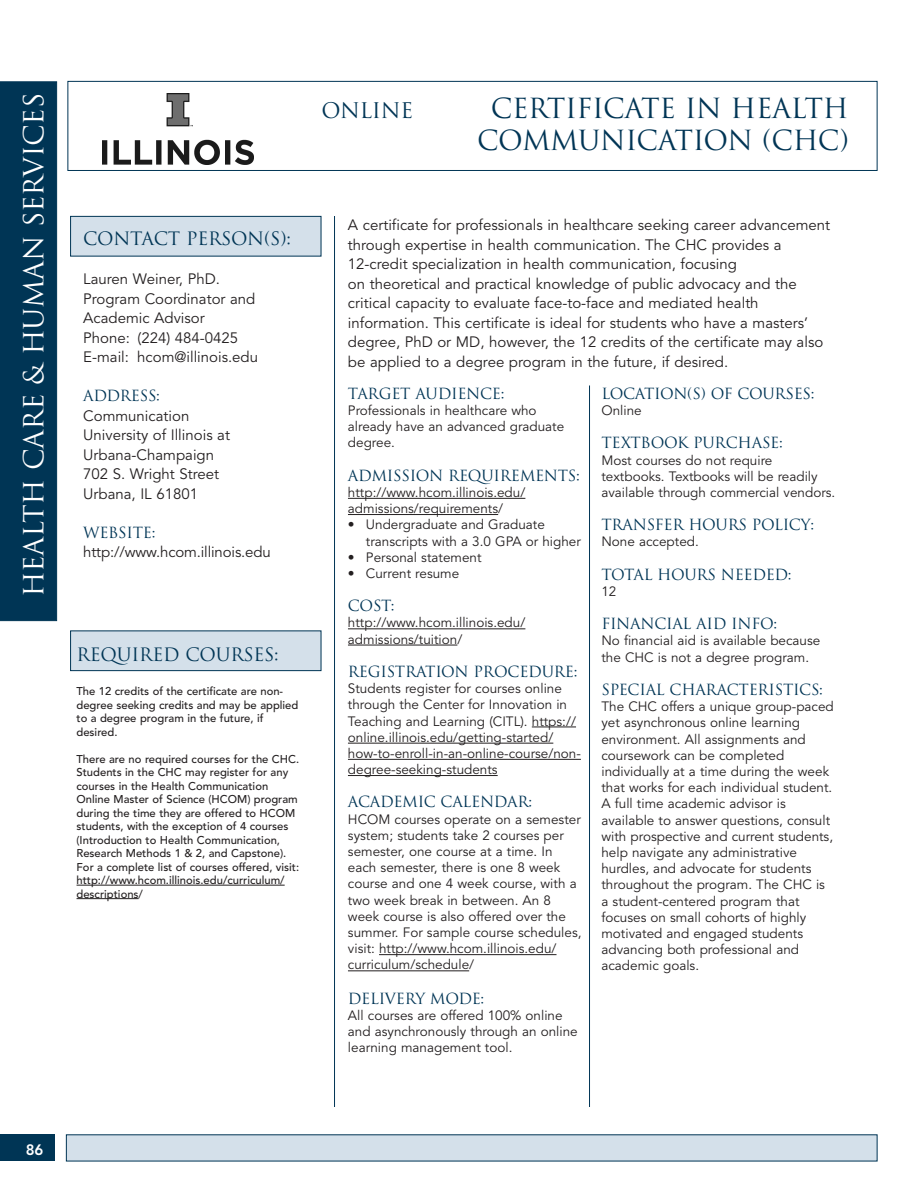
<style>
.page{position:relative;width:918px;height:1188px;background:#fff}
.page>*{position:absolute;margin:0;border:0;box-sizing:border-box;transform-origin:0 0}
.degree{font:27px "Trajan";letter-spacing:-.015em;color:#003555}
.t1{font:27px "Trajan";letter-spacing:-.015em;color:#fff}
.degree-2{font:21px "Trajan";letter-spacing:-.015em;color:#003555}
.rt_contact{font:18px "Trajan";letter-spacing:-.015em;color:#003555}
.body_avenir_book_10{font:15px/19.5px "Avenir";color:#231f20}
.TOC_blue_Subs{font:15px "Trajan";letter-spacing:-.02em;color:#003555}
.body_avenir_book_10-2{font:15px "Trajan";letter-spacing:-.02em;color:#003555}
._9_pt_bullet{font:15px "Trajan";letter-spacing:-.02em;color:#003555}
._12_auto_TRAJ{font:800 15px "Avenir";color:#fff}
.body_avenir_book_9_a{font:13.5px/16.2px "Avenir";color:#231f20}
._9_pt_bullet-2{font:13.5px/16.2px "Avenir";color:#231f20}
.course_info{font:500 11.25px/13.5px "Avenir";color:#231f20}
</style>
<div class="page">
<div style="left:0;top:1134px;width:55px;height:27px;background:#003555"></div>
<div style="left:68px;top:81px;width:810px;height:90px;background:#fff;border:1px solid #003555"></div>
<div style="left:0;top:81px;width:57px;height:540px;background:#003555"></div>
<hr style="left:334px;top:216px;width:1px;height:891px;background:#003555">
<div style="left:66px;top:1134px;width:812px;height:27px;background:#d4e0ea"></div>
<div style="left:70px;top:631px;width:251px;height:40px;background:#d4e0ea;border:1px solid #003555"></div>
<div style="left:70px;top:216px;width:251px;height:40px;background:#d4e0ea;border:1px solid #003555"></div>
<hr style="left:589px;top:385px;width:1px;height:722px;background:#003555">
<img style="left:102px;top:93px;width:151px;height:71px">
<hr style="left:348px;top:498px;width:177px;height:1px;background:#231f20">
<hr style="left:348px;top:514px;width:150px;height:1px;background:#231f20">
<hr style="left:348px;top:629px;width:177px;height:1px;background:#231f20">
<hr style="left:348px;top:645px;width:109px;height:1px;background:#231f20">
<hr style="left:532px;top:727px;width:44px;height:1px;background:#231f20">
<hr style="left:348px;top:743px;width:205px;height:1px;background:#231f20">
<hr style="left:348px;top:759px;width:233px;height:1px;background:#231f20">
<hr style="left:348px;top:775px;width:150px;height:1px;background:#231f20">
<hr style="left:379px;top:954px;width:178px;height:1px;background:#231f20">
<hr style="left:348px;top:971px;width:121px;height:1px;background:#231f20">
<hr style="left:77px;top:885px;width:208px;height:1px;background:#231f20">
<hr style="left:77px;top:898px;width:62px;height:1px;background:#231f20">
<h1 class="t1" style="left:17px;top:597px;width:506px;rotate:-90deg">HEALTH CARE &amp; HUMAN SERVICES</h1>
<p class="degree-2" style="left:321px;top:98px;width:93px">ONLINE</p>
<p class="degree" style="left:491px;top:92px;width:359px">CERTIFICATE IN HEALTH</p>
<p class="degree" style="left:477px;top:124px;width:373px">COMMUNICATION (CHC)</p>
<p class="body_avenir_book_10" style="left:348px;top:216px;width:484px">A certificate for professionals in healthcare seeking career advancement through expertise in health communication. The CHC provides a<br>12-credit specialization in health communication, focusing</p>
<p class="body_avenir_book_10" style="left:348px;top:274px;width:477px">on theoretical and practical knowledge of public advocacy and the critical capacity to evaluate face-to-face and mediated health information. This certificate is ideal for students who have a masters’ degree, PhD or MD, however, the 12 credits of the certificate may also be applied to a degree program in the future, if desired.</p>
<p class="body_avenir_book_10-2" style="left:348px;top:384px;width:158px">TARGET AUDIENCE:</p>
<p class="body_avenir_book_9_a" style="left:348px;top:403px;width:218px">Professionals in healthcare who already have an advanced graduate degree.</p>
<p class="TOC_blue_Subs" style="left:348px;top:466px;width:233px">ADMISSION REQUIREMENTS:</p>
<p class="body_avenir_book_9_a" style="left:348px;top:485px;width:179px">http://www.hcom.illinois.edu/ admissions/requirements/</p>
<p class="_9_pt_bullet-2" style="left:366px;top:517px;width:216px;text-indent:-18px">• Undergraduate and Graduate transcripts with a 3.0 GPA or higher</p>
<p class="_9_pt_bullet-2" style="left:348px;top:549px;width:135px">• Personal statement</p>
<p class="_9_pt_bullet-2" style="left:348px;top:566px;width:113px">• Current resume</p>
<p class="TOC_blue_Subs" style="left:348px;top:597px;width:48px">COST:</p>
<p class="body_avenir_book_9_a" style="left:348px;top:615px;width:179px">http://www.hcom.illinois.edu/ admissions/tuition/</p>
<p class="TOC_blue_Subs" style="left:348px;top:663px;width:231px">REGISTRATION PROCEDURE:</p>
<p class="body_avenir_book_9_a" style="left:348px;top:681px;width:234px">Students register for courses online through the Center for Innovation in Teaching and Learning (CITL). https:// online.illinois.edu/getting-started/ how-to-enroll-in-an-online-course/non&shy;degree-seeking-students</p>
<p class="TOC_blue_Subs" style="left:348px;top:793px;width:186px">ACADEMIC CALENDAR:</p>
<p class="body_avenir_book_9_a" style="left:348px;top:811px;width:235px">HCOM courses operate on a semester system; students take 2 courses per semester, one course at a time. In each semester, there is one 8 week course and one 4 week course, with a two week break in between. An 8 week course is also offered over the summer. For sample course schedules, visit: http://www.hcom.illinois.edu/ curriculum/schedule/</p>
<p class="_9_pt_bullet" style="left:348px;top:989px;width:138px">DELIVERY MODE:</p>
<p class="body_avenir_book_9_a" style="left:348px;top:1008px;width:231px">All courses are offered 100% online and asynchronously through an online learning management tool.</p>
<p class="rt_contact" style="left:83px;top:228px;width:209px">CONTACT PERSON(S):</p>
<p class="body_avenir_book_10" style="left:83px;top:270px;width:138px">Lauren Weiner, PhD.</p>
<p class="body_avenir_book_10" style="left:83px;top:289px;width:174px">Program Coordinator and<br>Academic Advisor</p>
<p class="body_avenir_book_10" style="left:83px;top:328px;width:156px">Phone: (224) 484-0425</p>
<p class="body_avenir_book_10" style="left:83px;top:348px;width:176px">E-mail: hcom@illinois.edu</p>
<p class="TOC_blue_Subs" style="left:83px;top:387px;width:78px">ADDRESS:</p>
<p class="body_avenir_book_10" style="left:83px;top:406px;width:108px">Communication</p>
<p class="body_avenir_book_10" style="left:83px;top:426px;width:148px">University of Illinois at</p>
<p class="body_avenir_book_10" style="left:83px;top:445px;width:132px">Urbana-Champaign</p>
<p class="body_avenir_book_10" style="left:83px;top:465px;width:137px">702 S. Wright Street</p>
<p class="body_avenir_book_10" style="left:83px;top:484px;width:116px">Urbana, IL 61801</p>
<p class="TOC_blue_Subs" style="left:83px;top:523px;width:74px">WEBSITE:</p>
<p class="body_avenir_book_10" style="left:83px;top:543px;width:189px">http://www.hcom.illinois.edu</p>
<p class="TOC_blue_Subs" style="left:601px;top:384px;width:215px">LOCATION(S) OF COURSES:</p>
<p class="body_avenir_book_9_a" style="left:601px;top:403px;width:42px">Online</p>
<p class="TOC_blue_Subs" style="left:601px;top:434px;width:183px">TEXTBOOK PURCHASE:</p>
<p class="body_avenir_book_9_a" style="left:601px;top:452px;width:235px">Most courses do not require textbooks. Textbooks will be readily available through commercial vendors.</p>
<p class="TOC_blue_Subs" style="left:601px;top:516px;width:214px">TRANSFER HOURS POLICY:</p>
<p class="body_avenir_book_9_a" style="left:601px;top:534px;width:99px">None accepted.</p>
<p class="TOC_blue_Subs" style="left:601px;top:565px;width:192px">TOTAL HOURS NEEDED:</p>
<p class="body_avenir_book_9_a" style="left:601px;top:584px;width:17px">12</p>
<p class="TOC_blue_Subs" style="left:601px;top:615px;width:177px">FINANCIAL AID INFO:</p>
<p class="body_avenir_book_9_a" style="left:601px;top:633px;width:220px">No financial aid is available because the CHC is not a degree program.</p>
<p class="TOC_blue_Subs" style="left:601px;top:681px;width:223px">SPECIAL CHARACTERISTICS:</p>
<p class="body_avenir_book_9_a" style="left:601px;top:699px;width:234px">The CHC offers a unique group-paced yet asynchronous online learning environment. All assignments and coursework can be completed individually at a time during the week that works for each individual student.<br>A full time academic advisor is available to answer questions, consult with prospective and current students, help navigate any administrative hurdles, and advocate for students throughout the program. The CHC is a student-centered program that focuses on small cohorts of highly motivated and engaged students advancing both professional and academic goals.</p>
<p class="rt_contact" style="left:77px;top:643px;width:204px">REQUIRED COURSES:</p>
<p class="course_info" style="left:77px;top:685px;width:223px">The 12 credits of the certificate are non&shy;degree seeking credits and may be applied to a degree program in the future, if desired.</p>
<p class="course_info" style="left:77px;top:752px;width:224px">There are no required courses for the CHC.<br>Students in the CHC may register for any courses in the Health Communication Online Master of Science (HCOM) program during the time they are offered to HCOM students, with the exception of 4 courses (Introduction to Health Communication, Research Methods 1 &amp; 2, and Capstone).<br>For a complete list of courses offered, visit: http://www.hcom.illinois.edu/curriculum/ descriptions/</p>
<p class="_12_auto_TRAJ" style="left:26px;top:1141px;width:19px">86</p>
</div>
